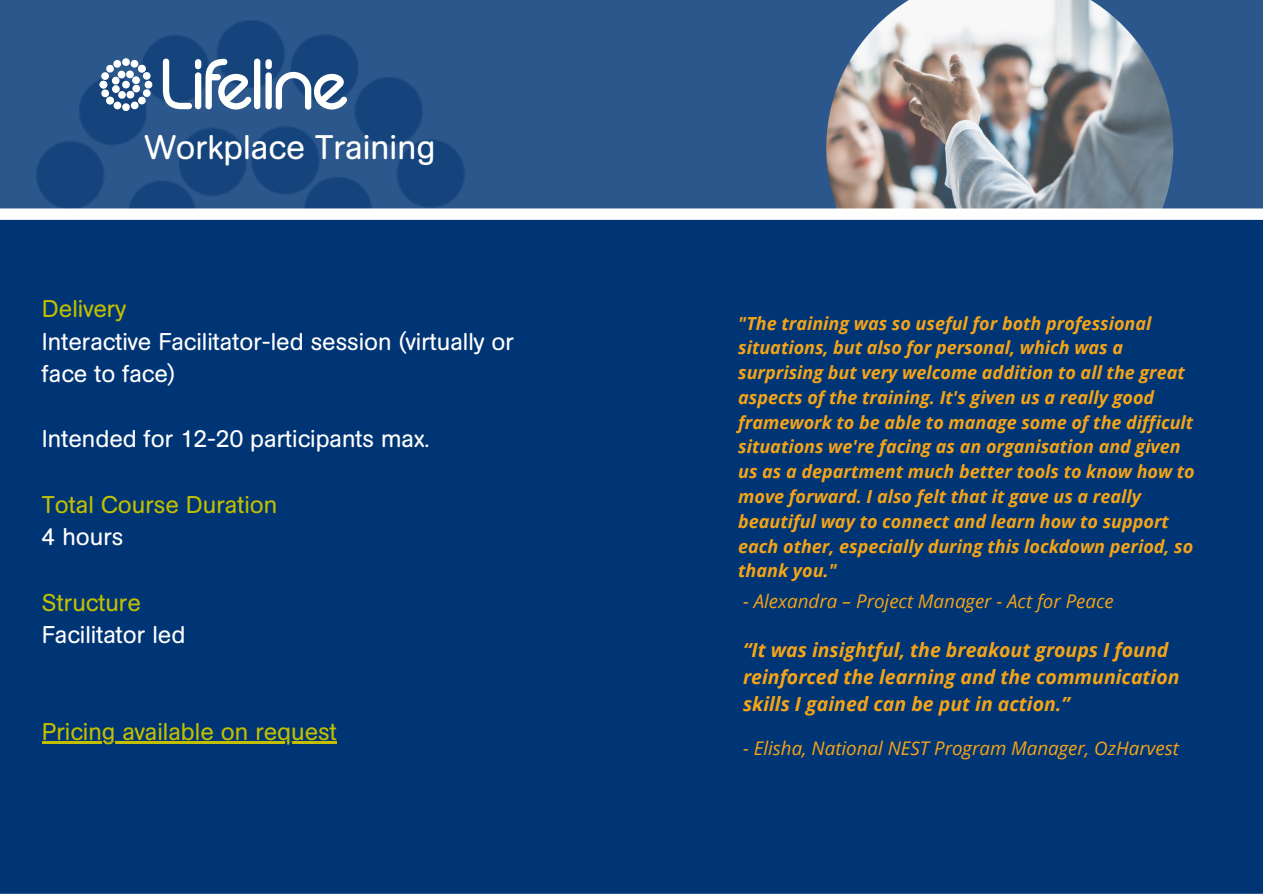
<style>
.page{position:relative;width:1263px;height:894px;background:#fff}
.page>*{position:absolute;margin:0;border:0;box-sizing:border-box;transform-origin:0 0}
.t1{font:33.75px "AG Book Rounded BQ";color:#fffffe}
.t2{font:24px/32.5px "AG Book Rounded BQ";color:#fffffe}
.t3{font:24px "AG Book Rounded BQ";color:#c1bf00}
.t4{font:24px "AG Book Rounded BQ";color:#fff}
.t5{font:italic 700 19.5px/27px "Open Sans";color:#f5a417}
.t6{font:italic 18.75px "Open Sans";color:#f5a417}
.t7{font:italic 700 18px/24.8px "Open Sans";color:#f5a417}
</style>
<div class="page">
<svg style="left:0;top:0;width:1263px;height:208px;background:#285389"></svg>
<svg style="left:163px;top:59px;width:29px;height:50px"></svg>
<div style="left:195px;top:72px;width:6px;height:37px;background:#fffffe;border-radius:3px"></div>
<div style="left:254px;top:59px;width:6px;height:50px;background:#fffffe;border-radius:3px"></div>
<svg style="left:276px;top:72px;width:71px;height:38px"></svg>
<svg style="left:205px;top:59px;width:47px;height:50px"></svg>
<div style="left:195px;top:59px;width:6px;height:10px;background:#fffffe;border-radius:3px"></div>
<div style="left:265px;top:72px;width:7px;height:37px;background:#fffffe;border-radius:3px"></div>
<div style="left:265px;top:59px;width:7px;height:10px;background:#fffffe;border-radius:3px"></div>
<svg style="left:100px;top:59px;width:52px;height:51px"></svg>
<img style="left:826px;top:0;width:347px;height:208px">
<div style="left:0;top:208px;width:1263px;height:685px;background:#003575"></div>
<hr style="left:42px;top:741px;width:295px;height:2px;background:#c1bf00">
<p class="t1" style="left:145px;top:128px;width:292px">Workplace Training</p>
<p class="t3" style="left:42px;top:295px;width:85px">Delivery</p>
<p class="t2" style="left:42px;top:325px;width:473px">Interactive Facilitator-led session (virtually or face to face)</p>
<p class="t2" style="left:42px;top:423px;width:389px">Intended for 12-20 participants max.</p>
<p class="t3" style="left:42px;top:490px;width:237px">Total Course Duration</p>
<p class="t2" style="left:42px;top:520px;width:83px">4 hours</p>
<p class="t3" style="left:42px;top:588px;width:100px">Structure</p>
<p class="t4" style="left:42px;top:621px;width:145px">Facilitator led</p>
<p class="t3" style="left:42px;top:717px;width:296px">Pricing available on request</p>
<p class="t7" style="left:738px;top:310px;width:458px">"The training was so useful for both professional situations, but also for personal, which was a surprising but very welcome addition to all the great aspects of the training. It's given us a really good framework to be able to manage some of the difficult situations we're facing as an organisation and given us as a department much better tools to know how to move forward. I also felt that it gave us a really beautiful way to connect and learn how to support each other, especially during this lockdown period, so thank you."</p>
<p class="t6" style="left:743px;top:587px;width:372px">- Alexandra – Project Manager - Act for Peace</p>
<p class="t5" style="left:743px;top:635px;width:438px">“It was insightful, the breakout groups I found reinforced the learning and the communication skills I gained can be put in action.”</p>
<p class="t6" style="left:743px;top:734px;width:437px">- Elisha, National NEST Program Manager, OzHarvest</p>
</div>
